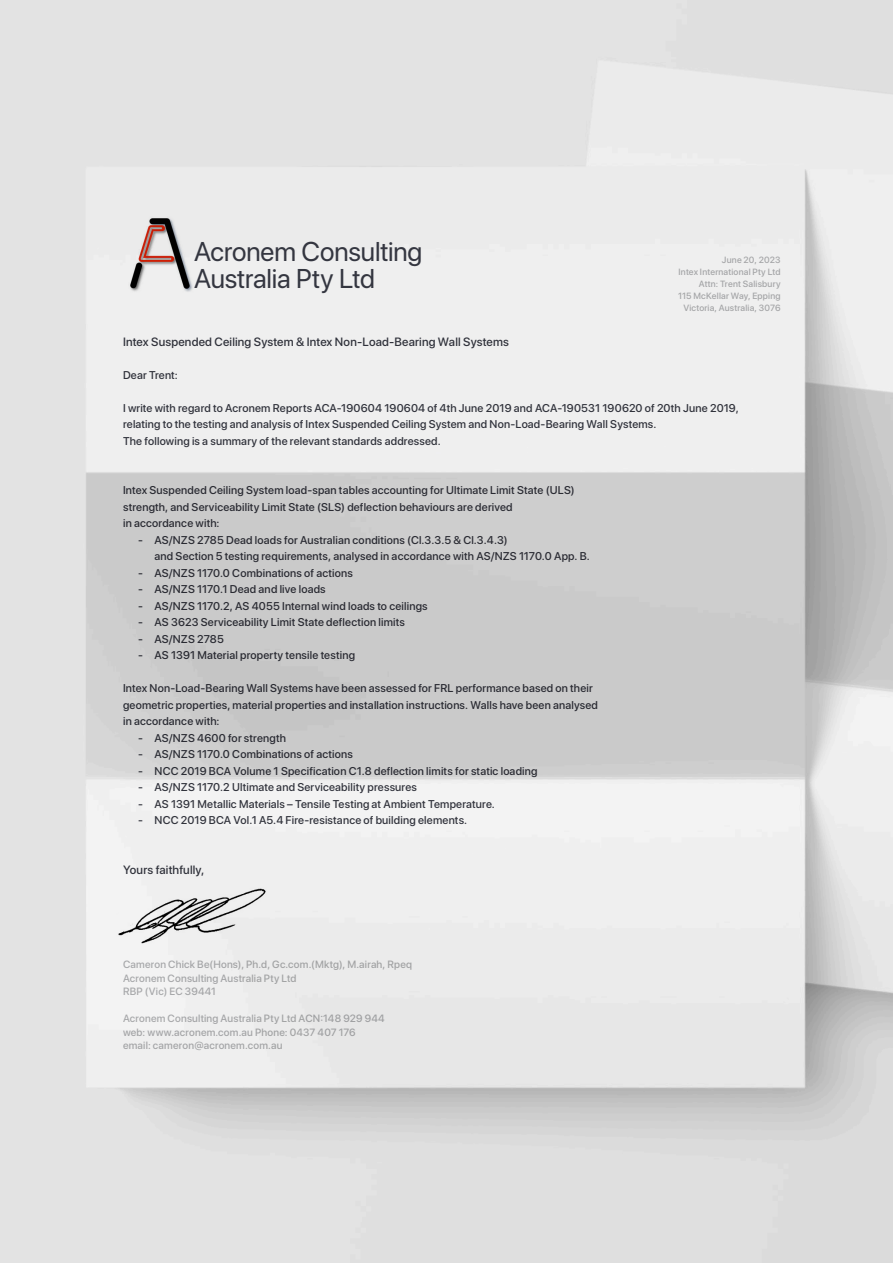
<style>
.page{position:relative;width:893px;height:1263px;background:#fff}
.page>*{position:absolute;margin:0;border:0;box-sizing:border-box;transform-origin:0 0}
.t1{font:27px/27px "SF Pro Display";letter-spacing:-.005em;color:#343640}
.t2{font:500 12px "SF Pro Display";letter-spacing:.015em;color:#343640}
.t3{font:500 11.25px/16.5px "SF Pro Display";letter-spacing:.015em;color:#343640}
.t4{font:500 10.5px/13.5px "SF Pro Display";letter-spacing:.02em;color:#b0b1b3}
.t5{font:500 9px/12px "SF Pro Display";letter-spacing:.02em;color:#b0b1b3;text-align:right}
</style>
<div class="page">
<img style="left:111px;top:882px;width:166px;height:65px">
<img style="left:129px;top:216px;width:65px;height:77px">
<p class="t1" style="left:194px;top:238px;width:230px">Acronem Consulting<br>Australia Pty Ltd</p>
<p class="t5" style="left:678px;top:255px;width:104px">June 20, 2023<br>Intex International Pty Ltd<br>Attn: Trent Salisbury<br>115 McKellar Way, Epping<br>Victoria, Australia, 3076</p>
<p class="t2" style="left:123px;top:333px;width:387px">Intex Suspended Ceiling System &amp; Intex Non-Load-Bearing Wall Systems</p>
<p class="t3" style="left:123px;top:367px;width:56px">Dear Trent:</p>
<p class="t3" style="left:123px;top:400px;width:617px">I write with regard to Acronem Reports ACA-190604 190604 of 4th June 2019 and ACA-190531 190620 of 20th June 2019, relating to the testing and analysis of Intex Suspended Ceiling System and Non-Load-Bearing Wall Systems.<br>The following is a summary of the relevant standards addressed.</p>
<p class="t3" style="left:123px;top:482px;width:453px">Intex Suspended Ceiling System load-span tables accounting for Ultimate Limit State (ULS) strength, and Serviceability Limit State (SLS) deflection behaviours are derived<br>in accordance with:</p>
<p class="t3" style="left:155px;top:532px;width:437px;text-indent:-17px">- AS/NZS 2785 Dead loads for Australian conditions (Cl.3.3.5 &amp; Cl.3.4.3)<br>and Section 5 testing requirements, analysed in accordance with AS/NZS 1170.0 App. B.</p>
<p class="t3" style="left:138px;top:565px;width:216px">- AS/NZS 1170.0 Combinations of actions</p>
<p class="t3" style="left:138px;top:581px;width:189px">- AS/NZS 1170.1 Dead and live loads</p>
<p class="t3" style="left:138px;top:598px;width:291px">- AS/NZS 1170.2, AS 4055 Internal wind loads to ceilings</p>
<p class="t3" style="left:138px;top:614px;width:268px">- AS 3623 Serviceability Limit State deflection limits</p>
<p class="t3" style="left:138px;top:631px;width:87px">- AS/NZS 2785</p>
<p class="t3" style="left:138px;top:647px;width:218px">- AS 1391 Material property tensile testing</p>
<p class="t3" style="left:123px;top:680px;width:476px">Intex Non-Load-Bearing Wall Systems have been assessed for FRL performance based on their geometric properties, material properties and installation instructions. Walls have been analysed in accordance with:</p>
<p class="t3" style="left:138px;top:730px;width:150px">- AS/NZS 4600 for strength</p>
<p class="t3" style="left:138px;top:746px;width:216px">- AS/NZS 1170.0 Combinations of actions</p>
<p class="t3" style="left:138px;top:763px;width:401px">- NCC 2019 BCA Volume 1 Specification C1.8 deflection limits for static loading</p>
<p class="t3" style="left:138px;top:779px;width:280px">- AS/NZS 1170.2 Ultimate and Serviceability pressures</p>
<p class="t3" style="left:138px;top:796px;width:358px">- AS 1391 Metallic Materials – Tensile Testing at Ambient Temperature.</p>
<p class="t3" style="left:138px;top:812px;width:331px">- NCC 2019 BCA Vol.1 A5.4 Fire-resistance of building elements.</p>
<p class="t2" style="left:123px;top:861px;width:83px">Yours faithfully,</p>
<p class="t4" style="left:123px;top:958px;width:290px">Cameron Chick Be(Hons), Ph.d, Gc.com.(Mktg), M.airah, Rpeq<br>Acronem Consulting Australia Pty Ltd<br>RBP (Vic) EC 39441</p>
<p class="t4" style="left:123px;top:1012px;width:263px">Acronem Consulting Australia Pty Ltd ACN:148 929 944 web: www.acronem.com.au Phone: 0437 407 176 email: cameron@acronem.com.au</p>
</div>
